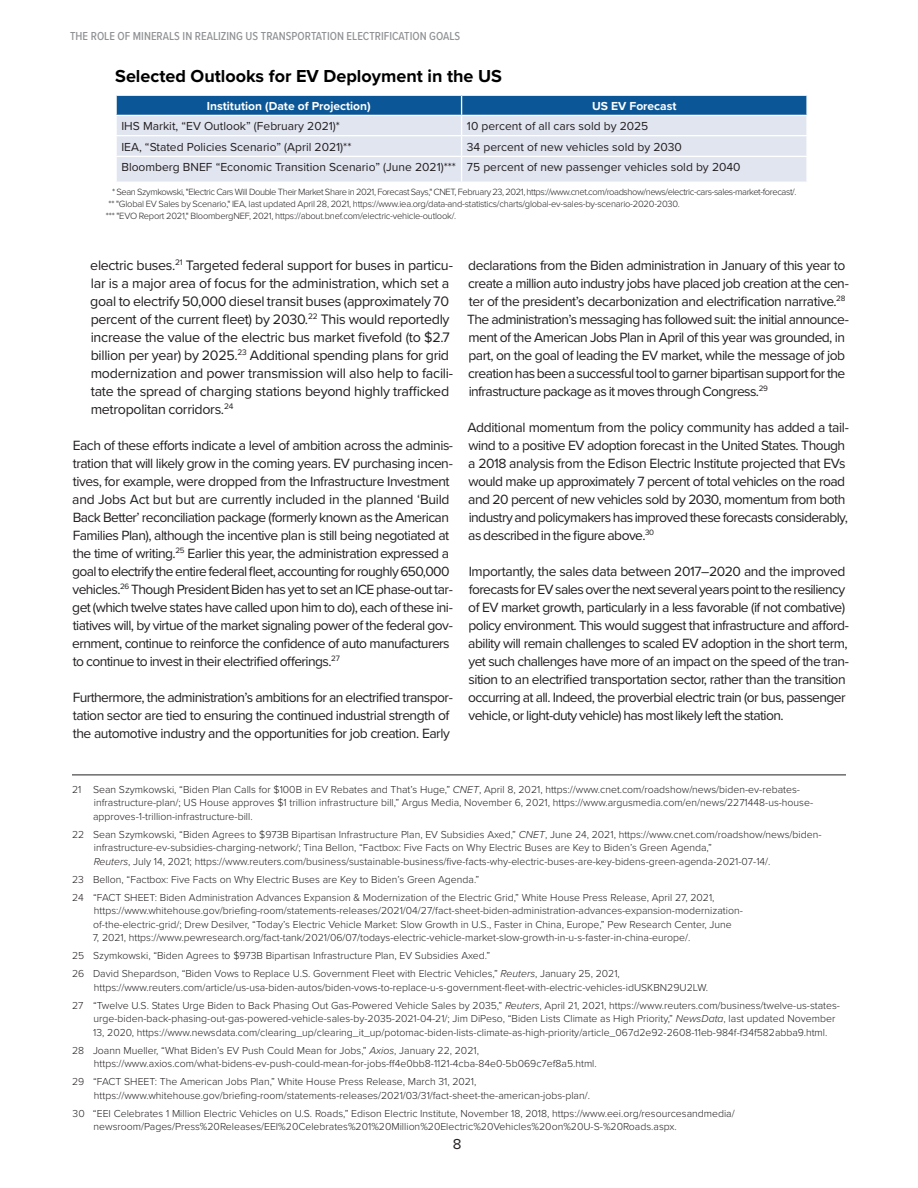
<style>
.page{position:relative;width:918px;height:1188px;background:#fff}
.page>*{position:absolute;margin:0;border:0;box-sizing:border-box;transform-origin:0 0}
.Proxima_subhed{font:700 18px "Proxima Nova";color:#000}
.t1{font:15px "Proxima Nova";color:#231f20}
.Bulleted_Text{font:14.25px/18px "Proxima Nova";letter-spacing:-.025em;color:#231f20}
.Proxima_MAIN_body_te{font:13.8px/18px "Proxima Nova";letter-spacing:-.045em;color:#231f20}
.t2{font:12px "Proxima Nova";color:#231f20}
.t3{font:500 12px "Proxima Nova Cond";color:#8f9194}
.t4{font:700 12px "Proxima Nova";color:#fff}
.Proxima_footnote{font:300 10.5px/13.5px "Proxima Nova";color:#231f20}
.Proxima_Caption{font:300 9.3px "Proxima Nova";letter-spacing:-.025em;color:#231f20}
.Proxima_Caption-2{font:300 9.3px "Proxima Nova";letter-spacing:-.045em;color:#231f20}
.s1{font-style:italic}
</style>
<div class="page">
<hr style="left:72px;top:775px;width:774px;height:1px;background:#231f20">
<svg style="left:116px;top:95px;width:691px;height:87px;background:#b4c7dd"></svg>
<hr style="left:806px;top:157px;width:2px;height:25px;background:#fff">
<p class="t3" style="left:70px;top:27px;width:392px">THE ROLE OF MINERALS IN REALIZING US TRANSPORTATION ELECTRIFICATION GOALS</p>
<p class="Proxima_subhed" style="left:115px;top:63px;width:388px">Selected Outlooks for EV Deployment in the US</p>
<p class="t4" style="left:207px;top:97px;width:165px">Institution (Date of Projection)</p>
<p class="t4" style="left:592px;top:97px;width:86px">US EV Forecast</p>
<p class="t2" style="left:121px;top:117px;width:220px">IHS Markit, “EV Outlook” (February 2021)*</p>
<p class="t2" style="left:467px;top:117px;width:183px">10 percent of all cars sold by 2025</p>
<p class="t2" style="left:121px;top:138px;width:232px">IEA, “Stated Policies Scenario” (April 2021)**</p>
<p class="t2" style="left:467px;top:138px;width:217px">34 percent of new vehicles sold by 2030</p>
<p class="t2" style="left:121px;top:158px;width:336px">Bloomberg BNEF “Economic Transition Scenario” (June 2021)***</p>
<p class="t2" style="left:467px;top:158px;width:275px">75 percent of new passenger vehicles sold by 2040</p>
<p class="Proxima_Caption-2" style="left:112px;top:185px;width:686px">* Sean Szymkowski, "Electric Cars Will Double Their Market Share in 2021, Forecast Says," CNET, February 23, 2021, https://www.cnet.com/roadshow/news/electric-cars-sales-market-forecast/.</p>
<p class="Proxima_Caption" style="left:109px;top:197px;width:573px">** "Global EV Sales by Scenario," IEA, last updated April 28, 2021, https://www.iea.org/data-and-statistics/charts/global-ev-sales-by-scenario-2020-2030.</p>
<p class="Proxima_Caption" style="left:106px;top:209px;width:352px">*** "EVO Report 2021," BloombergNEF, 2021, https://about.bnef.com/electric-vehicle-outlook/.</p>
<p class="Bulleted_Text" style="left:90px;top:256px;width:364px">electric buses.<sup>21</sup> Targeted federal support for buses in particu&shy;lar is a major area of focus for the administration, which set a goal to electrify 50,000 diesel transit buses (approximately 70 percent of the current fleet) by 2030.<sup>22</sup> This would reportedly increase the value of the electric bus market fivefold (to $2.7 billion per year) by 2025.<sup>23</sup> Additional spending plans for grid modernization and power transmission will also help to facili&shy;tate the spread of charging stations beyond highly trafficked metropolitan corridors.<sup>24</sup></p>
<p class="Proxima_MAIN_body_te" style="left:72px;top:436px;width:382px">Each of these efforts indicate a level of ambition across the adminis&shy;tration that will likely grow in the coming years. EV purchasing incen&shy;tives, for example, were dropped from the Infrastructure Investment and Jobs Act but but are currently included in the planned ‘Build Back Better’ reconciliation package (formerly known as the American Families Plan), although the incentive plan is still being negotiated at the time of writing.<sup>25</sup> Earlier this year, the administration expressed a goal to electrify the entire federal fleet, accounting for roughly 650,000 vehicles.<sup>26</sup> Though President Biden has yet to set an ICE phase-out tar&shy;get (which twelve states have called upon him to do), each of these ini&shy;tiatives will, by virtue of the market signaling power of the federal gov&shy;ernment, continue to reinforce the confidence of auto manufacturers to continue to invest in their electrified offerings.<sup>27</sup></p>
<p class="Proxima_MAIN_body_te" style="left:73px;top:688px;width:382px">Furthermore, the administration’s ambitions for an electrified transpor&shy;tation sector are tied to ensuring the continued industrial strength of the automotive industry and the opportunities for job creation. Early</p>
<p class="Proxima_MAIN_body_te" style="left:467px;top:256px;width:383px">declarations from the Biden administration in January of this year to create a million auto industry jobs have placed job creation at the cen&shy;ter of the president’s decarbonization and electrification narrative.<sup>28<br></sup>The administration’s messaging has followed suit: the initial announce&shy;ment of the American Jobs Plan in April of this year was grounded, in part, on the goal of leading the EV market, while the message of job creation has been a successful tool to garner bipartisan support for the infrastructure package as it moves through Congress.<sup>29</sup></p>
<p class="Proxima_MAIN_body_te" style="left:468px;top:418px;width:383px">Additional momentum from the policy community has added a tail&shy;wind to a positive EV adoption forecast in the United States. Though a 2018 analysis from the Edison Electric Institute projected that EVs would make up approximately 7 percent of total vehicles on the road and 20 percent of new vehicles sold by 2030, momentum from both industry and policymakers has improved these forecasts considerably, as described in the figure above.<sup>30</sup></p>
<p class="Proxima_MAIN_body_te" style="left:468px;top:562px;width:382px">Importantly, the sales data between 2017–2020 and the improved forecasts for EV sales over the next several years point to the resiliency of EV market growth, particularly in a less favorable (if not combative) policy environment. This would suggest that infrastructure and afford&shy;ability will remain challenges to scaled EV adoption in the short term, yet such challenges have more of an impact on the speed of the tran&shy;sition to an electrified transportation sector, rather than the transition occurring at all. Indeed, the proverbial electric train (or bus, passenger vehicle, or light-duty vehicle) has most likely left the station.</p>
<p class="Proxima_footnote" style="left:93px;top:782px;width:722px;text-indent:-21px">21 Sean Szymkowski, “Biden Plan Calls for $100B in EV Rebates and That’s Huge,” <span class="s1">CNET</span>, April 8, 2021, https://www.cnet.com/roadshow/news/biden-ev-rebates&shy;infrastructure-plan/; US House approves $1 trillion infrastructure bill,” Argus Media, November 6, 2021, https://www.argusmedia.com/en/news/2271448-us-house&shy;approves-1-trillion-infrastructure-bill.</p>
<p class="Proxima_footnote" style="left:94px;top:827px;width:729px;text-indent:-21px">22 Sean Szymkowski, “Biden Agrees to $973B Bipartisan Infrastructure Plan, EV Subsidies Axed,” <span class="s1">CNET</span>, June 24, 2021, https://www.cnet.com/roadshow/news/biden&shy;infrastructure-ev-subsidies-charging-network/; Tina Bellon, “Factbox: Five Facts on Why Electric Buses are Key to Biden’s Green Agenda,”<br><span class="s1">Reuters</span>, July 14, 2021; https://www.reuters.com/business/sustainable-business/five-facts-why-electric-buses-are-key-bidens-green-agenda-2021-07-14/.</p>
<p class="Proxima_footnote" style="left:72px;top:872px;width:409px">23 Bellon, “Factbox: Five Facts on Why Electric Buses are Key to Biden’s Green Agenda.”</p>
<p class="Proxima_footnote" style="left:93px;top:890px;width:652px;text-indent:-21px">24 “FACT SHEET: Biden Administration Advances Expansion &amp; Modernization of the Electric Grid,” White House Press Release, April 27, 2021, https://www.whitehouse.gov/briefing-room/statements-releases/2021/04/27/fact-sheet-biden-administration-advances-expansion-modernization&shy;of-the-electric-grid/; Drew Desilver, “Today’s Electric Vehicle Market: Slow Growth in U.S., Faster in China, Europe,” Pew Research Center, June<br>7, 2021, https://www.pewresearch.org/fact-tank/2021/06/07/todays-electric-vehicle-market-slow-growth-in-u-s-faster-in-china-europe/.</p>
<p class="Proxima_footnote" style="left:72px;top:949px;width:420px">25 Szymkowski, “Biden Agrees to $973B Bipartisan Infrastructure Plan, EV Subsidies Axed.”</p>
<p class="Proxima_footnote" style="left:94px;top:967px;width:616px;text-indent:-22px">26 David Shepardson, “Biden Vows to Replace U.S. Government Fleet with Electric Vehicles,” <span class="s1">Reuters</span>, January 25, 2021, https://www.reuters.com/article/us-usa-biden-autos/biden-vows-to-replace-u-s-government-fleet-with-electric-vehicles-idUSKBN29U2LW.</p>
<p class="Proxima_footnote" style="left:93px;top:998px;width:748px;text-indent:-21px">27 “Twelve U.S. States Urge Biden to Back Phasing Out Gas-Powered Vehicle Sales by 2035,” <span class="s1">Reuters</span>, April 21, 2021, https://www.reuters.com/business/twelve-us-states&shy;urge-biden-back-phasing-out-gas-powered-vehicle-sales-by-2035-2021-04-21/; Jim DiPeso, “Biden Lists Climate as High Priority,” <span class="s1">NewsData</span>, last updated November<br>13, 2020, https://www.newsdata.com/clearing_up/clearing_it_up/potomac-biden-lists-climate-as-high-priority/article_067d2e92-2608-11eb-984f-f34f582abba9.html.</p>
<p class="Proxima_footnote" style="left:94px;top:1043px;width:504px;text-indent:-22px">28 Joann Mueller, “What Biden’s EV Push Could Mean for Jobs,” <span class="s1">Axios</span>, January 22, 2021, https://www.axios.com/what-bidens-ev-push-could-mean-for-jobs-ff4e0bb8-1121-4cba-84e0-5b069c7ef8a5.html.</p>
<p class="Proxima_footnote" style="left:94px;top:1075px;width:498px;text-indent:-22px">29 “FACT SHEET: The American Jobs Plan,” White House Press Release, March 31, 2021, https://www.whitehouse.gov/briefing-room/statements-releases/2021/03/31/fact-sheet-the-american-jobs-plan/.</p>
<p class="Proxima_footnote" style="left:94px;top:1106px;width:643px;text-indent:-21px">30 “EEI Celebrates 1 Million Electric Vehicles on U.S. Roads,” Edison Electric Institute, November 18, 2018, https://www.eei.org/resourcesandmedia/ newsroom/Pages/Press%20Releases/EEI%20Celebrates%201%20Million%20Electric%20Vehicles%20on%20U-S-%20Roads.aspx.</p>
<h2 class="t1" style="left:453px;top:1133px;width:10px">8</h2>
</div>
